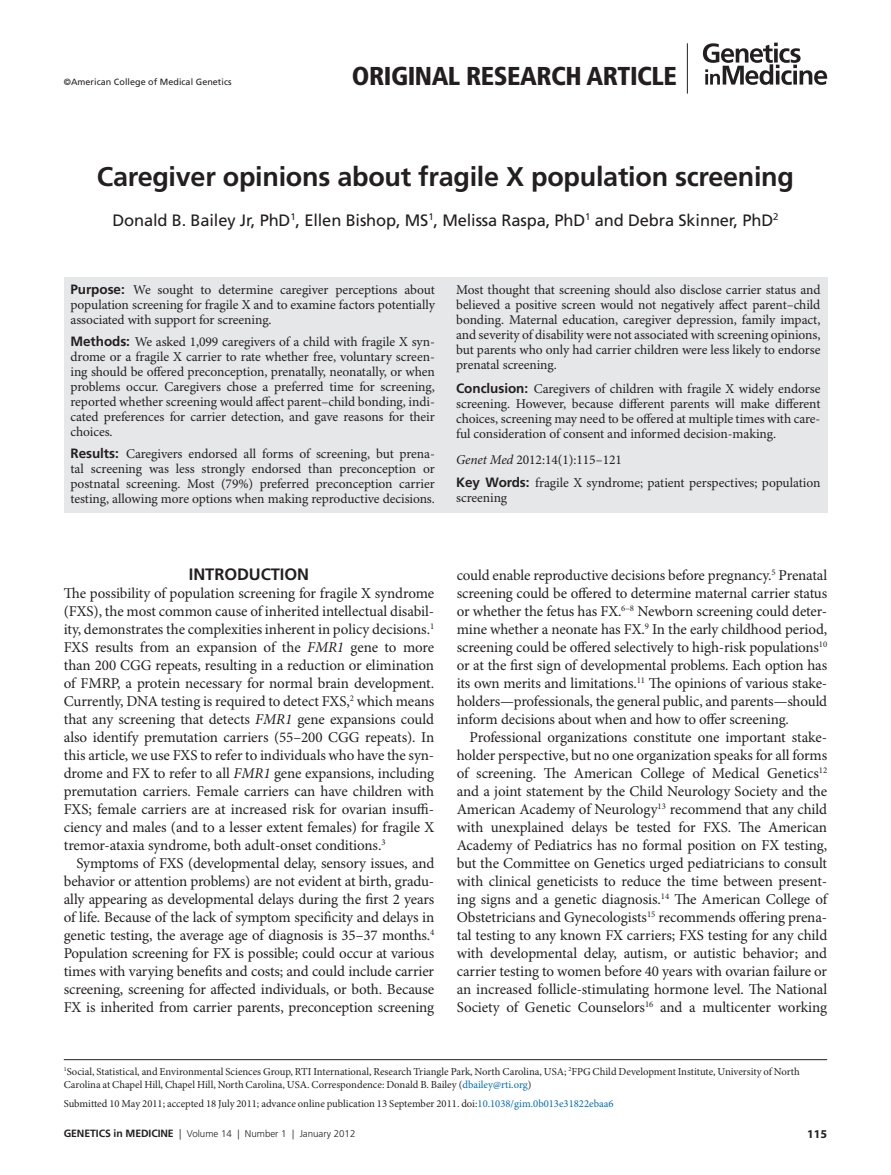
<style>
.page{position:relative;width:891px;height:1175px;background:#fff}
.page>*{position:absolute;margin:0;border:0;box-sizing:border-box;transform-origin:0 0}
.t1{font:700 27px "Frutiger LT Pro";letter-spacing:-.01em;color:#231f20}
.t2{font:900 condensed 25.8px "Frutiger LT Pro";letter-spacing:-.02em;color:#231f20}
.t3{font:16.5px "Frutiger LT Pro";letter-spacing:-.01em;color:#231f20}
.t4{font:700 16.5px "Frutiger LT Pro";letter-spacing:-.005em;color:#231f20}
.t5{font:15px/18px "Minion Pro";letter-spacing:-.01em;color:#231f20;text-align:justify}
.t6{font:13.5px/15px "Minion Pro";letter-spacing:-.005em;color:#231f20;text-align:justify}
.t7{font:700 12px "Myriad Pro";color:#231f20}
.t8{font:10.65px/12.9px "Minion Pro";color:#231f20}
.t9{font:300 9.75px "Frutiger LT Pro";color:#231f20}
.t10{font:9px "Frutiger LT Pro";letter-spacing:.005em;color:#231f20}
.s1{font-family:"Frutiger LT Pro";font-weight:700}
.s2{font-style:italic}
.s3{color:#006cb3}
.s4{font-weight:700;font-size:10.5px}
.s5{font-size:10.5px}
</style>
<div class="page">
<hr style="left:687px;top:43px;width:1px;height:51px;background:#231f20">
<svg style="left:703px;top:43px;width:124px;height:42px"></svg>
<hr style="left:64px;top:1059px;width:763px;height:1px;background:#231f20">
<div style="left:64px;top:277px;width:763px;height:236px;background:#e6e7e9"></div>
<p class="t10" style="left:64px;top:76px;width:169px">©American College of Medical Genetics</p>
<h2 class="t2" style="left:352px;top:60px;width:326px">ORIGINAL RESEARCH ARTICLE</h2>
<h1 class="t1" style="left:97px;top:161px;width:699px">Caregiver opinions about fragile X population screening</h1>
<p class="t3" style="left:112px;top:210px;width:668px">Donald B. Bailey Jr, PhD<sup>1</sup>, Ellen Bishop, MS<sup>1</sup>, Melissa Raspa, PhD<sup>1</sup> and Debra Skinner, PhD<sup>2</sup></p>
<p class="t6" style="left:71px;top:283px;width:366px"><span class="s1">Purpose:</span> We sought to determine caregiver perceptions about population screening for fragile X and to examine factors potentially associated with support for screening.</p>
<p class="t6" style="left:71px;top:335px;width:366px"><span class="s1">M ethods:</span> We asked 1,099 caregivers of a child with fragile X syn&shy;drome or a fragile X carrier to rate whether free, voluntary screen&shy;ing should be offered preconception, prenatally, neonatally, or when problems occur. Caregivers chose a preferred time for screening, reported whether screening would affect parent–child bonding, indi&shy;cated preferences for carrier detection, and gave reasons for their choices.</p>
<p class="t6" style="left:71px;top:446px;width:366px"><span class="s1">Results:</span> Caregivers endorsed all forms of screening, but prena&shy;tal screening was less strongly endorsed than preconception or postnatal screening. Most (79%) preferred preconception carrier testing, allowing more options when making reproductive decisions.</p>
<p class="t6" style="left:456px;top:283px;width:366px">Most thought that screening should also disclose carrier status and believed a positive screen would not negatively affect parent–child bonding. Maternal education, caregiver depression, family impact, and severity of disability were not associated with screening opinions, but parents who only had carrier children were less likely to endorse prenatal screening.</p>
<p class="t6" style="left:456px;top:382px;width:366px"><span class="s1">Conclusion:</span> Caregivers of children with fragile X widely endorse screening. However, because different parents will make different choices, screening may need to be offered at multiple times with care&shy;ful consideration of consent and informed decision-making.</p>
<p class="t6" style="left:456px;top:448px;width:366px;line-height:23.2px"><span class="s2">Genet Med</span> 2012:14(1):115–121<br><span class="s1">Key Words:</span> fragile X syndrome; patient perspectives; population</p>
<p class="t6" style="left:456px;top:490px;width:53px">screening</p>
<p class="t4" style="left:189px;top:564px;width:119px">iNTRODUCTION</p>
<p class="t5" style="left:64px;top:584px;width:372px">The possibility of population screening for fragile X syndrome (FXS), the most common cause of inherited intellectual disabil&shy;ity, demonstrates the complexities inherent in policy decisions.<sup>1<br></sup>FXS results from an expansion of the <span class="s2">FMR1</span> gene to more than 200 CGG repeats, resulting in a reduction or elimination of FMRP, a protein necessary for normal brain development.<br>Currently, DNA testing is required to detect FXS,<sup>2</sup> which means that any screening that detects <span class="s2">FMR1</span> gene expansions could also identify premutation carriers (55–200 CGG repeats). In this article, we use FXS to refer to individuals who have the syn&shy;drome and FX to refer to all <span class="s2">FMR1</span> gene expansions, including premutation carriers. Female carriers can have children with FXS; female carriers are at increased risk for ovarian insuffi&shy;ciency and males (and to a lesser extent females) for fragile X tremor-ataxia syndrome, both adult-onset conditions.<sup>3</sup></p>
<p class="t5" style="left:64px;top:854px;width:372px;text-indent:13px">Symptoms of FXS (developmental delay, sensory issues, and behavior or attention problems) are not evident at birth, gradu&shy;ally appearing as developmental delays during the first 2 years of life. Because of the lack of symptom specificity and delays in genetic testing, the average age of diagnosis is 35–37 months.<sup>4<br></sup>Population screening for FX is possible; could occur at various times with varying benefits and costs; and could include carrier screening, screening for affected individuals, or both. Because FX is inherited from carrier parents, preconception screening</p>
<p class="t5" style="left:457px;top:566px;width:372px">could enable reproductive decisions before pregnancy.<sup>5</sup> Prenatal screening could be offered to determine maternal carrier status or whether the fetus has FX.<sup>6–8</sup> Newborn screening could deter&shy;mine whether a neonate has FX.<sup>9</sup> In the early childhood period, screening could be offered selectively to high-risk populations<sup>10 </sup>or at the first sign of developmental problems. Each option has its own merits and limitations.<sup>11</sup> The opinions of various stake&shy;holders—professionals, the general public, and parents—should inform decisions about when and how to offer screening.</p>
<p class="t5" style="left:457px;top:728px;width:372px;text-indent:13px">Professional organizations constitute one important stake&shy;holder perspective, but no one organization speaks for all forms of screening. The American College of Medical Genetics<sup>12 </sup>and a joint statement by the Child Neurology Society and the American Academy of Neurology<sup>13</sup> recommend that any child with unexplained delays be tested for FXS. The American Academy of Pediatrics has no formal position on FX testing, but the Committee on Genetics urged pediatricians to consult with clinical geneticists to reduce the time between present&shy;ing signs and a genetic diagnosis.<sup>14</sup> The American College of Obstetricians and Gynecologists<sup>15</sup> recommends offering prena&shy;tal testing to any known FX carriers; FXS testing for any child with developmental delay, autism, or autistic behavior; and carrier testing to women before 40 years with ovarian failure or an increased follicle-stimulating hormone level. The National Society of Genetic Counselors<sup>16</sup> and a multicenter working</p>
<p class="t8" style="left:64px;top:1065px;width:738px"><sup>1</sup>Social, Statistical, and Environmental Sciences Group, RTI International, Research Triangle Park, North Carolina, USA; <sup>2</sup>FPG Child Development Institute, University of North<br>Carolina at Chapel Hill, Chapel Hill, North Carolina, USA. Correspondence: Donald B. Bailey (<span class="s3">dbailey@rti.org</span>)</p>
<p class="t8" style="left:64px;top:1097px;width:551px">Submitted 10 May 2011; accepted 18 July 2011; advance online publication 13 September 2011. doi:<span class="s3">10.1038/gim.0b013e31822ebaa6</span></p>
<p class="t9" style="left:64px;top:1128px;width:293px"><span class="s4">Genetics in medicine</span> <span class="s5">|</span> Volume 14 | Number 1 | January 2012</p>
<p class="t7" style="left:807px;top:1127px;width:21px">115</p>
</div>
